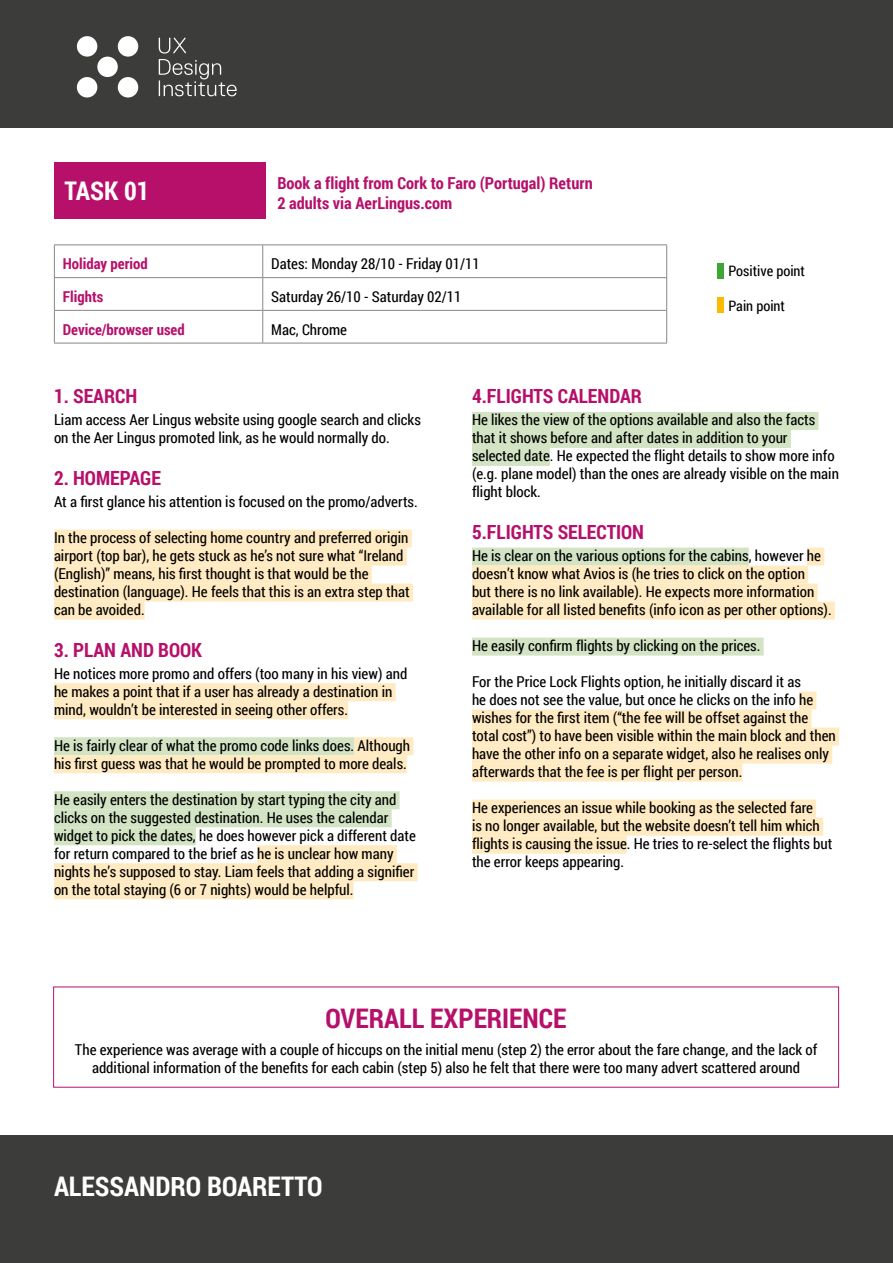
<style>
.page{position:relative;width:893px;height:1263px;background:#fff}
.page>*{position:absolute;margin:0;border:0;box-sizing:border-box;transform-origin:0 0}
.t1{font:700 27px "Roboto Condensed";color:#fff}
.t2{font:700 27px "Roboto Condensed";color:#b6106a}
.t3{font:700 25.65px "Roboto Condensed";color:#fff}
.t4{font:700 19.5px "Roboto Condensed";color:#b6106a}
.t5{font:700 16.5px/19.8px "Roboto Condensed";color:#b6106a}
.t6{font:15px/18px "Roboto Condensed";color:#000}
.t7{font:700 15px "Roboto Condensed";color:#b6106a}
.t8{font:14.4px "Roboto Condensed";color:#000}
</style>
<div class="page">
<div style="left:0;top:0;width:893px;height:128px;background:#3c3c3b"></div>
<div style="left:0;top:1135px;width:893px;height:128px;background:#3c3c3b"></div>
<div style="left:118px;top:36px;width:20px;height:21px;background:#fff;border-radius:50%"></div>
<div style="left:77px;top:36px;width:20px;height:21px;background:#fff;border-radius:50%"></div>
<div style="left:77px;top:77px;width:20px;height:21px;background:#fff;border-radius:50%"></div>
<div style="left:97px;top:57px;width:21px;height:20px;background:#fff;border-radius:50%"></div>
<div style="left:118px;top:77px;width:20px;height:21px;background:#fff;border-radius:50%"></div>
<svg style="left:159px;top:38px;width:78px;height:58px"></svg>
<hr style="left:54px;top:244px;width:209px;height:1px;background:#878787">
<hr style="left:54px;top:245px;width:1px;height:32px;background:#878787">
<hr style="left:263px;top:244px;width:404px;height:1px;background:#878787">
<hr style="left:262px;top:245px;width:1px;height:32px;background:#878787">
<hr style="left:666px;top:245px;width:1px;height:32px;background:#878787">
<hr style="left:54px;top:277px;width:209px;height:1px;background:#878787">
<hr style="left:54px;top:278px;width:1px;height:32px;background:#878787">
<hr style="left:263px;top:277px;width:404px;height:1px;background:#878787">
<hr style="left:262px;top:278px;width:1px;height:32px;background:#878787">
<hr style="left:666px;top:278px;width:1px;height:32px;background:#878787">
<hr style="left:54px;top:310px;width:209px;height:1px;background:#878787">
<hr style="left:54px;top:311px;width:1px;height:32px;background:#878787">
<hr style="left:263px;top:310px;width:404px;height:1px;background:#878787">
<hr style="left:262px;top:311px;width:1px;height:32px;background:#878787">
<hr style="left:666px;top:311px;width:1px;height:32px;background:#878787">
<hr style="left:54px;top:343px;width:209px;height:1px;background:#878787">
<hr style="left:263px;top:343px;width:404px;height:1px;background:#878787">
<div style="left:54px;top:163px;width:212px;height:56px;background:#b6106a"></div>
<div style="left:54px;top:530px;width:358px;height:18px;background:#ffeac1"></div>
<div style="left:54px;top:548px;width:353px;height:18px;background:#ffeac1"></div>
<div style="left:54px;top:566px;width:318px;height:18px;background:#ffeac1"></div>
<div style="left:54px;top:584px;width:359px;height:18px;background:#ffeac1"></div>
<div style="left:54px;top:602px;width:91px;height:18px;background:#ffeac1"></div>
<div style="left:54px;top:683px;width:342px;height:18px;background:#ffeac1"></div>
<div style="left:54px;top:701px;width:294px;height:18px;background:#ffeac1"></div>
<div style="left:54px;top:737px;width:300px;height:18px;background:#d2e4c4"></div>
<div style="left:354px;top:737px;width:59px;height:18px;background:#ffeac1"></div>
<div style="left:54px;top:755px;width:353px;height:18px;background:#ffeac1"></div>
<div style="left:54px;top:791px;width:346px;height:18px;background:#d2e4c4"></div>
<div style="left:54px;top:809px;width:338px;height:18px;background:#d2e4c4"></div>
<div style="left:54px;top:827px;width:142px;height:18px;background:#d2e4c4"></div>
<div style="left:257px;top:845px;width:140px;height:18px;background:#ffeac1"></div>
<div style="left:54px;top:863px;width:364px;height:18px;background:#ffeac1"></div>
<div style="left:54px;top:881px;width:300px;height:18px;background:#ffeac1"></div>
<div style="left:472px;top:412px;width:346px;height:18px;background:#d2e4c4"></div>
<div style="left:472px;top:430px;width:319px;height:18px;background:#d2e4c4"></div>
<div style="left:472px;top:448px;width:78px;height:18px;background:#d2e4c4"></div>
<div style="left:472px;top:548px;width:277px;height:18px;background:#d2e4c4"></div>
<div style="left:807px;top:548px;width:17px;height:18px;background:#ffeac1"></div>
<div style="left:472px;top:566px;width:336px;height:18px;background:#ffeac1"></div>
<div style="left:472px;top:584px;width:346px;height:18px;background:#ffeac1"></div>
<div style="left:472px;top:602px;width:363px;height:18px;background:#ffeac1"></div>
<div style="left:472px;top:638px;width:292px;height:18px;background:#d2e4c4"></div>
<div style="left:799px;top:692px;width:17px;height:18px;background:#ffeac1"></div>
<div style="left:472px;top:710px;width:339px;height:18px;background:#ffeac1"></div>
<div style="left:472px;top:728px;width:367px;height:18px;background:#ffeac1"></div>
<div style="left:472px;top:746px;width:360px;height:18px;background:#ffeac1"></div>
<div style="left:472px;top:764px;width:270px;height:18px;background:#ffeac1"></div>
<div style="left:472px;top:800px;width:344px;height:18px;background:#ffeac1"></div>
<div style="left:472px;top:818px;width:351px;height:18px;background:#ffeac1"></div>
<div style="left:472px;top:836px;width:155px;height:18px;background:#ffeac1"></div>
<div style="left:716px;top:263px;width:7px;height:16px;background:#3fa535"></div>
<div style="left:716px;top:297px;width:7px;height:16px;background:#fbba00"></div>
<h2 class="t3" style="left:64px;top:173px;width:87px">TASK 01</h2>
<p class="t5" style="left:277px;top:173px;width:317px">Book a flight from Cork to Faro (Portugal) Return<br>2 adults via AerLingus.com</p>
<p class="t7" style="left:63px;top:253px;width:86px">Holiday period</p>
<p class="t6" style="left:271px;top:254px;width:210px">Dates: Monday 28/10 - Friday 01/11</p>
<p class="t7" style="left:63px;top:286px;width:42px">Flights</p>
<p class="t6" style="left:271px;top:287px;width:192px">Saturday 26/10 - Saturday 02/11</p>
<p class="t7" style="left:63px;top:319px;width:123px">Device/browser used</p>
<p class="t6" style="left:271px;top:320px;width:77px">Mac, Chrome</p>
<p class="t8" style="left:728px;top:261px;width:78px">Positive point</p>
<p class="t8" style="left:728px;top:295px;width:58px">Pain point</p>
<h3 class="t4" style="left:54px;top:382px;width:85px">1. SEARCH</h3>
<p class="t6" style="left:54px;top:411px;width:368px">Liam access Aer Lingus website using google search and clicks on the Aer Lingus promoted link, as he would normally do.</p>
<h3 class="t4" style="left:54px;top:464px;width:108px">2. HOMEPAGE</h3>
<p class="t6" style="left:54px;top:492px;width:365px">At a first glance his attention is focused on the promo/adverts.</p>
<p class="t6" style="left:54px;top:528px;width:357px">In the process of selecting home country and preferred origin airport (top bar), he gets stuck as he’s not sure what “Ireland (English)” means, his first thought is that would be the destination (language). He feels that this is an extra step that can be avoided.</p>
<h3 class="t4" style="left:54px;top:636px;width:150px">3. PLAN AND BOOK</h3>
<p class="t6" style="left:54px;top:664px;width:355px">He notices more promo and offers (too many in his view) and he makes a point that if a user has already a destination in mind, wouldn’t be interested in seeing other offers.</p>
<p class="t6" style="left:54px;top:736px;width:358px">He is fairly clear of what the promo code links does. Although his first guess was that he would be prompted to more deals.</p>
<p class="t6" style="left:54px;top:790px;width:363px">He easily enters the destination by start typing the city and clicks on the suggested destination. He uses the calendar widget to pick the dates, he does however pick a different date for return compared to the brief as he is unclear how many nights he’s supposed to stay. Liam feels that adding a signifier on the total staying (6 or 7 nights) would be helpful.</p>
<h3 class="t4" style="left:472px;top:382px;width:171px">4.FLIGHTS CALENDAR</h3>
<p class="t6" style="left:472px;top:411px;width:368px">He likes the view of the options available and also the facts that it shows before and after dates in addition to your selected date. He expected the flight details to show more info (e.g. plane model) than the ones are already visible on the main flight block.</p>
<h3 class="t4" style="left:472px;top:518px;width:174px">5.FLIGHTS SELECTION</h3>
<p class="t6" style="left:472px;top:546px;width:361px">He is clear on the various options for the cabins, however he doesn’t know what Avios is (he tries to click on the option<br>but there is no link available). He expects more information available for all listed benefits (info icon as per other options).</p>
<p class="t6" style="left:472px;top:636px;width:290px">He easily confirm flights by clicking on the prices.</p>
<p class="t6" style="left:472px;top:672px;width:365px">For the Price Lock Flights option, he initially discard it as<br>he does not see the value, but once he clicks on the info he wishes for the first item (“the fee will be offset against the total cost”) to have been visible within the main block and then have the other info on a separate widget, also he realises only afterwards that the fee is per flight per person.</p>
<p class="t6" style="left:472px;top:798px;width:362px">He experiences an issue while booking as the selected fare<br>is no longer available, but the website doesn’t tell him which flights is causing the issue. He tries to re-select the flights but the error keeps appearing.</p>
<h1 class="t2" style="left:326px;top:1000px;width:242px">OVERALL EXPERIENCE</h1>
<p class="t6" style="left:75px;top:1040px;width:744px;text-align:center">The experience was average with a couple of hiccups on the initial menu (step 2) the error about the fare change, and the lack of additional information of the benefits for each cabin (step 5) also he felt that there were too many advert scattered around</p>
<h1 class="t1" style="left:54px;top:1167px;width:270px">ALESSANDRO BOARETTO</h1>
</div>
